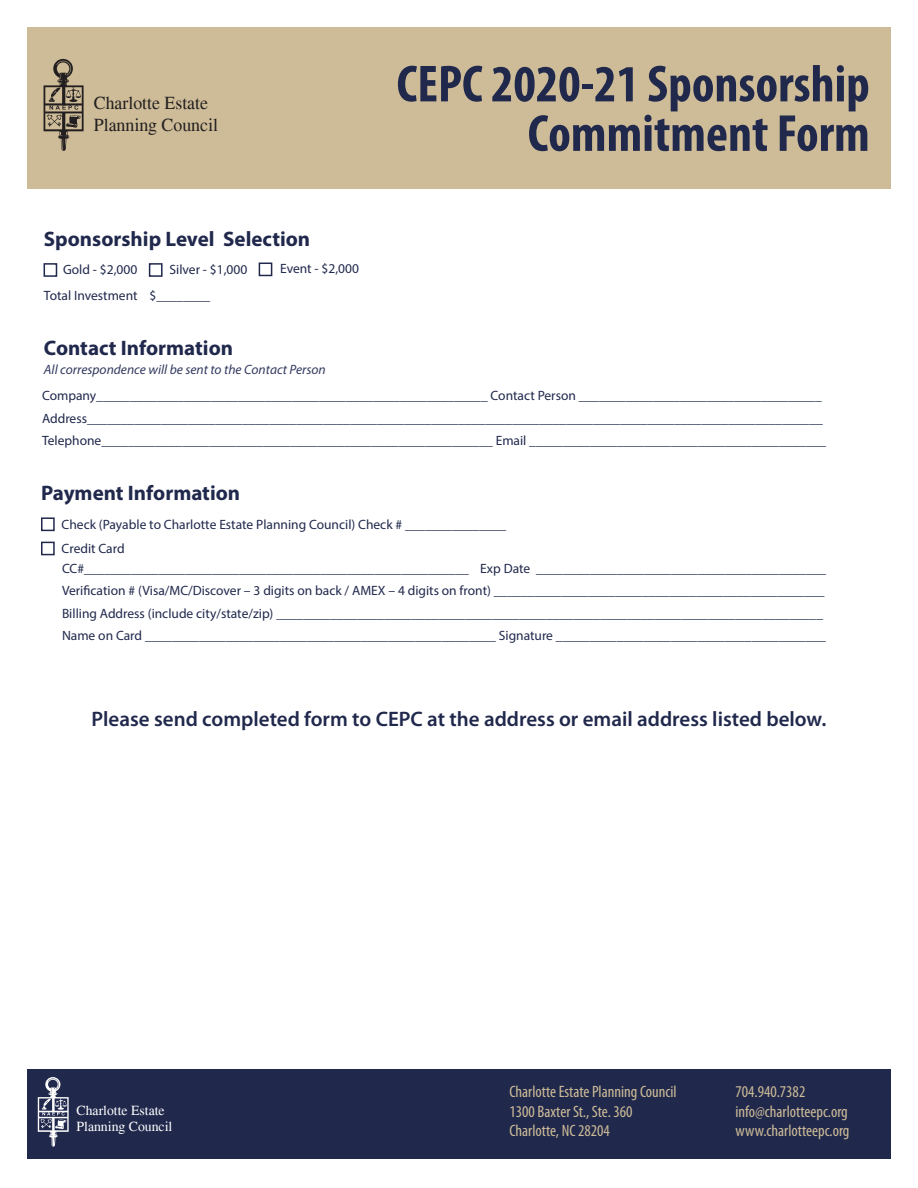
<style>
.page{position:relative;width:918px;height:1188px;background:#fff}
.page>*{position:absolute;margin:0;border:0;box-sizing:border-box;transform-origin:0 0}
.t1{font:700 condensed 52.5px "Myriad Pro";color:#20284c}
.t2{font:600 21px "Myriad Pro";color:#20284c}
.t3{font:700 21px "Myriad Pro";color:#20284c}
.t4{font:18.15px/21.8px "Times";color:#231f20}
.t5{font:condensed 16.5px/19.5px "Myriad Pro";color:#cebc98}
.t6{font:13.8px/16.5px "Times";color:#fff}
.t7{font:13.5px "Myriad Pro";color:#20284c}
.t8{font:italic 13.5px "Myriad Pro";color:#333b5f}
</style>
<div class="page">
<div style="left:27px;top:27px;width:864px;height:162px;background:#cebc98"></div>
<svg style="left:44px;top:59px;width:40px;height:92px"></svg>
<div style="left:27px;top:1069px;width:864px;height:90px;background:#20284c"></div>
<svg style="left:38px;top:1077px;width:31px;height:70px"></svg>
<div style="left:41px;top:517px;width:14px;height:14px;border:2px solid #20284c"></div>
<div style="left:259px;top:263px;width:13px;height:13px;border:2px solid #20284c"></div>
<div style="left:149px;top:263px;width:14px;height:14px;border:2px solid #20284c"></div>
<div style="left:44px;top:263px;width:13px;height:14px;border:2px solid #20284c"></div>
<div style="left:41px;top:542px;width:14px;height:13px;border:2px solid #20284c"></div>
<p class="t4" style="left:94px;top:92px;width:126px">Charlotte Estate<br>Planning Council</p>
<p class="t3" style="left:44px;top:225px;width:268px">Sponsorship Level Selection</p>
<p class="t7" style="left:170px;top:262px;width:79px">Silver - $1,000</p>
<p class="t7" style="left:280px;top:260px;width:80px">Event - $2,000</p>
<p class="t7" style="left:63px;top:262px;width:76px">Gold - $2,000</p>
<p class="t7" style="left:44px;top:288px;width:95px">Total Investment</p>
<p class="t7" style="left:149px;top:288px;width:62px">$________</p>
<p class="t3" style="left:44px;top:334px;width:191px">Contact Information</p>
<p class="t8" style="left:44px;top:362px;width:283px">All correspondence will be sent to the Contact Person</p>
<p class="t1" style="left:397px;top:51px;width:475px">CEPC 2020-21 Sponsorship</p>
<p class="t1" style="left:528px;top:101px;width:344px">Commitment Form</p>
<p class="t7" style="left:42px;top:387px;width:781px">Company__________________________________________________________ Contact Person ____________________________________</p>
<p class="t7" style="left:42px;top:410px;width:782px">Address_____________________________________________________________________________________________________________</p>
<p class="t7" style="left:42px;top:432px;width:786px">Telephone__________________________________________________________ Email ____________________________________________</p>
<p class="t3" style="left:41px;top:479px;width:201px">Payment Information</p>
<p class="t7" style="left:62px;top:516px;width:446px">Check (Payable to Charlotte Estate Planning Council) Check # _______________</p>
<p class="t7" style="left:62px;top:540px;width:65px">Credit Card</p>
<p class="t7" style="left:62px;top:560px;width:766px">CC#_________________________________________________________ Exp Date ___________________________________________</p>
<p class="t7" style="left:62px;top:583px;width:764px">Verification # (Visa/MC/Discover – 3 digits on back / AMEX – 4 digits on front) _________________________________________________</p>
<p class="t7" style="left:62px;top:605px;width:763px">Billing Address (include city/state/zip) _________________________________________________________________________________</p>
<p class="t7" style="left:62px;top:628px;width:765px">Name on Card ____________________________________________________ Signature ________________________________________</p>
<p class="t2" style="left:92px;top:705px;width:736px">Please send completed form to CEPC at the address or email address listed below.</p>
<p class="t6" style="left:77px;top:1102px;width:97px">Charlotte Estate<br>Planning Council</p>
<p class="t5" style="left:509px;top:1082px;width:169px">Charlotte Estate Planning Council<br>1300 Baxter St., Ste. 360</p>
<p class="t5" style="left:509px;top:1121px;width:102px">Charlotte, NC 28204</p>
<p class="t5" style="left:735px;top:1082px;width:71px">704.940.7382</p>
<p class="t5" style="left:735px;top:1101px;width:114px">info@charlotteepc.org</p>
<p class="t5" style="left:735px;top:1121px;width:116px">www.charlotteepc.org</p>
</div>
